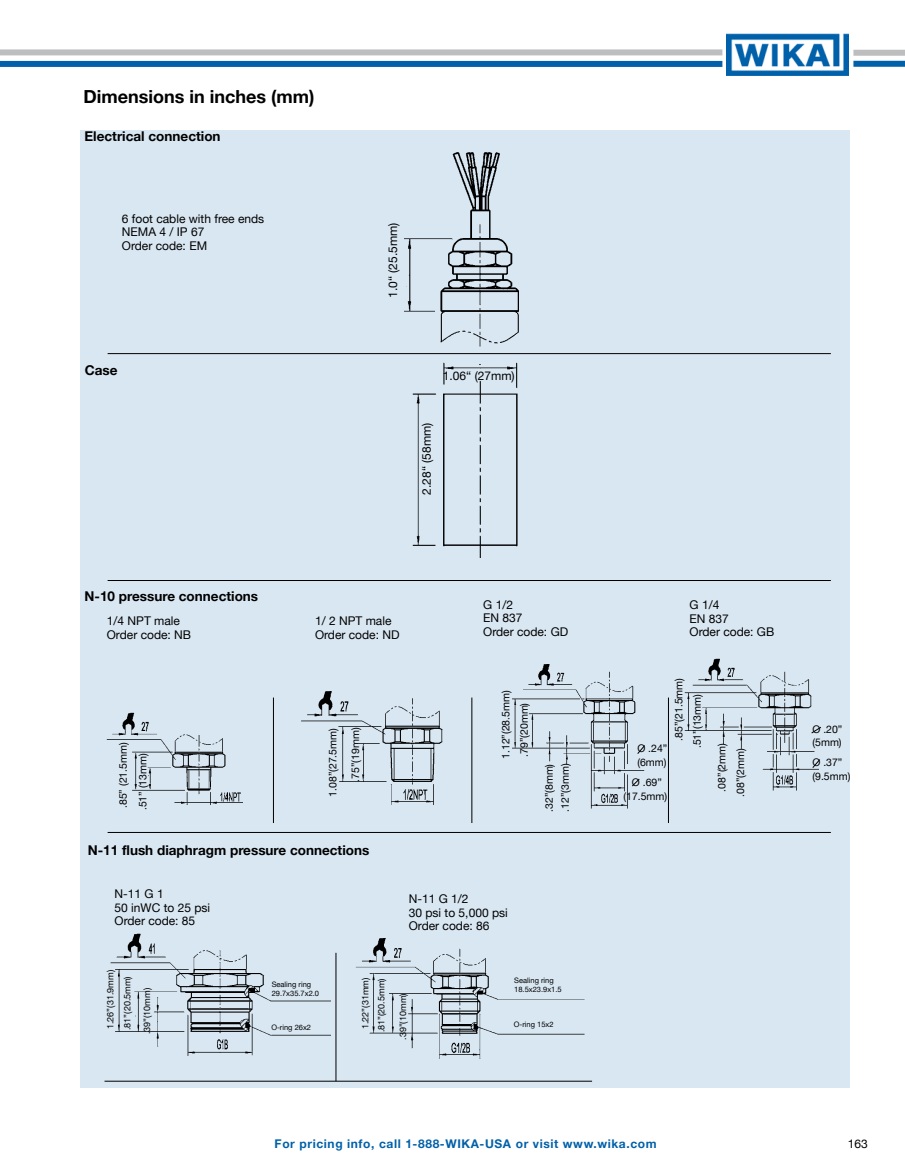
<style>
.page{position:relative;width:905px;height:1175px;background:#fff}
.page>*{position:absolute;margin:0;border:0;box-sizing:border-box;transform-origin:0 0}
.t1{font:700 18px "Helvetica Neue";color:#000}
.t2{font:700 13.5px "Helvetica Neue";color:#000}
.t3{font:12px/13.5px "Helvetica Neue";color:#000}
.t4{font:700 12px "Helvetica Neue";letter-spacing:.05em;color:#0060a9}
.t5{font:10.5px/13.5px "Helvetica Neue";color:#000}
.t6{font:9px/19.5px "Helvetica Neue";color:#000}
.t7{font:7.5px/9px "Helvetica Neue";color:#000}
</style>
<div class="page">
<div style="left:0;top:49px;width:722px;height:6px;background:#bcbec0"></div>
<div style="left:0;top:61px;width:722px;height:6px;background:#0060a9"></div>
<img style="left:726px;top:34px;width:122px;height:42px">
<div style="left:853px;top:50px;width:51px;height:6px;background:#bcbec0"></div>
<div style="left:853px;top:61px;width:51px;height:6px;background:#0060a9"></div>
<div style="left:80px;top:131px;width:769px;height:957px;background:#d9e7f2"></div>
<hr style="left:108px;top:353px;width:722px;height:1px;background:#000">
<img style="left:404px;top:152px;width:115px;height:194px">
<img style="left:412px;top:363px;width:105px;height:194px">
<img style="left:104px;top:933px;width:227px;height:149px">
<hr style="left:335px;top:952px;width:1px;height:129px;background:#000">
<hr style="left:104px;top:1080px;width:488px;height:1px;background:#000">
<img style="left:356px;top:938px;width:228px;height:120px">
<hr style="left:273px;top:697px;width:1px;height:126px;background:#000">
<hr style="left:108px;top:580px;width:722px;height:1px;background:#000">
<hr style="left:471px;top:697px;width:1px;height:126px;background:#000">
<hr style="left:108px;top:832px;width:722px;height:1px;background:#000">
<hr style="left:668px;top:697px;width:1px;height:126px;background:#000">
<img style="left:685px;top:659px;width:133px;height:131px">
<img style="left:512px;top:664px;width:133px;height:144px">
<img style="left:301px;top:691px;width:141px;height:114px">
<img style="left:107px;top:713px;width:136px;height:91px">
<svg style="left:636px;top:744px;width:9px;height:10px"></svg>
<svg style="left:631px;top:778px;width:9px;height:9px"></svg>
<svg style="left:810px;top:726px;width:11px;height:8px"></svg>
<svg style="left:811px;top:758px;width:9px;height:10px"></svg>
<h1 class="t1" style="left:83px;top:86px;width:232px">Dimensions in inches (mm)</h1>
<p class="t2" style="left:85px;top:128px;width:137px">Electrical connection</p>
<p class="t3" style="left:122px;top:211px;width:144px">6 foot cable with free ends<br>NEMA 4 / IP 67<br>Order code: EM</p>
<p class="t2" style="left:85px;top:362px;width:34px">Case</p>
<p class="t3" style="left:386px;top:298px;width:77px;rotate:-90deg">1.0“ (25.5mm)</p>
<p class="t3" style="left:443px;top:369px;width:73px">1.06“ (27mm)</p>
<p class="t3" style="left:419px;top:494px;width:73px;rotate:-90deg">2.28“ (58mm)</p>
<p class="t2" style="left:85px;top:587px;width:175px">N-10 pressure connections</p>
<p class="t3" style="left:107px;top:614px;width:86px">1/4 NPT male<br>Order code: NB</p>
<p class="t5" style="left:116px;top:808px;width:67px;rotate:-90deg">.85” (21.5mm)</p>
<p class="t5" style="left:136px;top:810px;width:59px;rotate:-90deg">.51” (13mm)</p>
<p class="t3" style="left:315px;top:614px;width:86px">1/ 2 NPT male<br>Order code: ND</p>
<p class="t5" style="left:326px;top:796px;width:70px;rotate:-90deg">1.08”(27.5mm)</p>
<p class="t5" style="left:348px;top:781px;width:56px;rotate:-90deg">.75”(19mm)</p>
<p class="t2" style="left:88px;top:842px;width:283px">N-11 flush diaphragm pressure connections</p>
<p class="t3" style="left:483px;top:597px;width:86px">G 1/2<br>EN 837<br>Order code: GD</p>
<p class="t3" style="left:689px;top:598px;width:86px">G 1/4<br>EN 837<br>Order code: GB</p>
<p class="t5" style="left:496px;top:759px;width:70px;line-height:18.3px;rotate:-90deg">1.12”(28.5mm) .79”(20mm)</p>
<p class="t5" style="left:540px;top:812px;width:50px;line-height:16.2px;rotate:-90deg">.32”(8mm) .12”(3mm)</p>
<p class="t5" style="left:669px;top:748px;width:72px;line-height:18.3px;text-indent:7px;rotate:-90deg">.85”(21.5mm) .51”(13mm)</p>
<p class="t5" style="left:637px;top:741px;width:31px">O .24” (6mm)</p>
<p class="t5" style="left:623px;top:775px;width:45px;text-align:center">O .69” (17.5mm)</p>
<p class="t5" style="left:712px;top:797px;width:55px;line-height:18.3px;text-align:center;rotate:-90deg">.08”(2mm) .08”(2mm)</p>
<p class="t3" style="left:115px;top:886px;width:97px">N-11 G 1<br>50 inWC to 25 psi<br>Order code: 85</p>
<p class="t3" style="left:409px;top:892px;width:100px">N-11 G 1/2<br>30 psi to 5,000 psi<br>Order code: 86</p>
<p class="t6" style="left:100px;top:1029px;width:60px;rotate:-90deg">1.26”(31.9mm)</p>
<p class="t6" style="left:117px;top:1034px;width:60px;text-indent:4px;rotate:-90deg">.81”(20.5mm) .39”(10mm)</p>
<p class="t6" style="left:357px;top:1032px;width:56px;line-height:16.2px;text-align:center;rotate:-90deg">1.22”(31mm) .81”(20.5mm)</p>
<p class="t7" style="left:272px;top:979px;width:49px">Sealing ring<br>29.7x35.7x2.0</p>
<p class="t7" style="left:271px;top:1022px;width:41px">O-ring 26x2</p>
<p class="t6" style="left:393px;top:1039px;width:48px;rotate:-90deg">.39”(10mm)</p>
<p class="t7" style="left:514px;top:976px;width:49px">Sealing ring<br>18.5x23.9x1.5</p>
<p class="t7" style="left:514px;top:1019px;width:41px">O-ring 15x2</p>
<p class="t5" style="left:812px;top:722px;width:31px">O .20” (5mm)</p>
<p class="t5" style="left:812px;top:755px;width:39px">O .37” (9.5mm)</p>
<p class="t4" style="left:275px;top:1136px;width:383px">For pricing info, call 1-888-WIKA-USA or visit www.wika.com</p>
<p class="t3" style="left:847px;top:1137px;width:22px">163</p>
</div>
